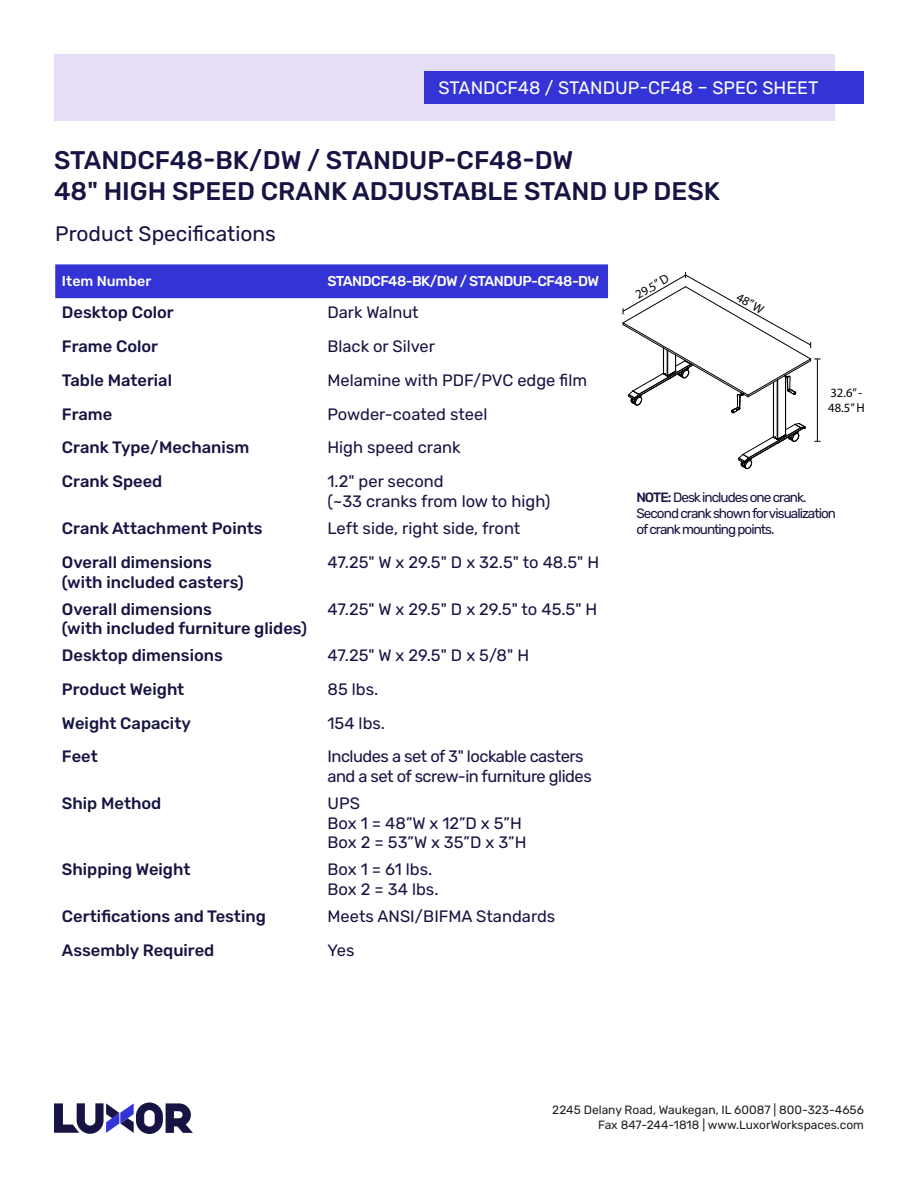
<style>
.page{position:relative;width:918px;height:1188px;background:#fff}
.page>*{position:absolute;margin:0;border:0;box-sizing:border-box;transform-origin:0 0}
.t1{font:500 25.5px "Rubik";color:#171443}
.t2{font:21px "Rubik";color:#171443}
.t3{font:18px "Rubik";color:#fff}
.t4{font:16.5px/19.8px "Rubik";color:#171443}
.t5{font:500 16.5px/19.8px "Rubik";color:#171443}
.t6{font:16.5px/19.8px "Rubik";letter-spacing:-.03em;color:#171443}
.t7{font:500 14.25px "Rubik";letter-spacing:-.04em;color:#fff}
.t8{font:500 14.25px "Rubik";color:#fff}
.t9{font:13.5px/16.2px "Rubik";letter-spacing:-.07em;color:#171443}
.t10{font:12.75px/15.1px "Myriad Pro";color:#000}
.t11{font:12px/14.4px "Rubik";color:#231f20;text-align:right}
.s1{font-weight:500}
</style>
<div class="page">
<div style="left:55px;top:264px;width:553px;height:34px;background:#3333d6"></div>
<div style="left:54px;top:54px;width:781px;height:67px;background:#e5def6"></div>
<div style="left:424px;top:71px;width:440px;height:33px;background:#3333d6"></div>
<hr style="left:785px;top:376px;width:1px;height:59px;background:#000">
<hr style="left:777px;top:380px;width:1px;height:59px;background:#000">
<hr style="left:773px;top:382px;width:1px;height:55px;background:#000">
<svg style="left:738px;top:423px;width:68px;height:46px"></svg>
<hr style="left:817px;top:359px;width:1px;height:82px;background:#000">
<svg style="left:623px;top:272px;width:197px;height:142px"></svg>
<svg style="left:54px;top:1102px;width:139px;height:32px"></svg>
<p class="t3" style="left:438px;top:77px;width:382px">STANDCF48 / STANDUP-CF48 – SPEC SHEET</p>
<p class="t1" style="left:54px;top:146px;width:521px">STANDCF48-BK/DW / STANDUP-CF48-DW</p>
<p class="t1" style="left:54px;top:176px;width:667px">48" HIGH SPEED CRANK ADJUSTABLE STAND UP DESK</p>
<p class="t2" style="left:55px;top:222px;width:222px">Product Specifications</p>
<p class="t8" style="left:62px;top:273px;width:91px">Item Number</p>
<p class="t7" style="left:328px;top:273px;width:273px">STANDCF48-BK/DW / STANDUP-CF48-DW</p>
<p class="t5" style="left:62px;top:303px;width:113px">Desktop Color</p>
<p class="t4" style="left:328px;top:303px;width:93px">Dark Walnut</p>
<p class="t5" style="left:62px;top:337px;width:98px">Frame Color</p>
<p class="t4" style="left:328px;top:337px;width:109px">Black or Silver</p>
<p class="t5" style="left:62px;top:371px;width:112px">Table Material</p>
<p class="t4" style="left:328px;top:371px;width:261px">Melamine with PDF/PVC edge film</p>
<p class="t5" style="left:62px;top:405px;width:52px">Frame</p>
<p class="t4" style="left:328px;top:405px;width:161px">Powder-coated steel</p>
<p class="t5" style="left:62px;top:438px;width:189px">Crank Type/Mechanism</p>
<p class="t4" style="left:328px;top:438px;width:135px">High speed crank</p>
<p class="t5" style="left:62px;top:472px;width:102px">Crank Speed</p>
<p class="t4" style="left:328px;top:472px;width:118px">1.2" per second</p>
<p class="t4" style="left:328px;top:492px;width:224px">(~33 cranks from low to high)</p>
<p class="t5" style="left:62px;top:519px;width:202px">Crank Attachment Points</p>
<p class="t4" style="left:328px;top:519px;width:194px">Left side, right side, front</p>
<p class="t5" style="left:62px;top:553px;width:183px">Overall dimensions (with included casters)</p>
<p class="t4" style="left:328px;top:553px;width:273px">47.25" W x 29.5" D x 32.5" to 48.5" H</p>
<p class="t5" style="left:62px;top:599px;width:246px">Overall dimensions<br>(with included furniture glides)</p>
<p class="t4" style="left:328px;top:599px;width:271px">47.25" W x 29.5" D x 29.5" to 45.5" H</p>
<p class="t5" style="left:62px;top:646px;width:162px">Desktop dimensions</p>
<p class="t4" style="left:328px;top:646px;width:203px">47.25" W x 29.5" D x 5/8" H</p>
<p class="t5" style="left:62px;top:680px;width:124px">Product Weight</p>
<p class="t4" style="left:328px;top:680px;width:52px">85 lbs.</p>
<p class="t5" style="left:62px;top:714px;width:130px">Weight Capacity</p>
<p class="t4" style="left:328px;top:714px;width:59px">154 lbs.</p>
<p class="t5" style="left:62px;top:747px;width:37px">Feet</p>
<p class="t6" style="left:328px;top:747px;width:266px">Includes a set of 3" lockable casters and a set of screw-in furniture glides</p>
<p class="t5" style="left:62px;top:794px;width:101px">Ship Method</p>
<p class="t4" style="left:328px;top:794px;width:34px">UPS</p>
<p class="t4" style="left:328px;top:813px;width:196px">Box 1 = 48”W x 12”D x 5”H</p>
<p class="t4" style="left:328px;top:833px;width:201px">Box 2 = 53”W x 35”D x 3”H</p>
<p class="t5" style="left:62px;top:860px;width:130px">Shipping Weight</p>
<p class="t4" style="left:328px;top:860px;width:112px">Box 1 = 61 lbs.<br>Box 2 = 34 lbs.</p>
<p class="t5" style="left:62px;top:907px;width:205px">Certifications and Testing</p>
<p class="t4" style="left:328px;top:907px;width:229px">Meets ANSI/BIFMA Standards</p>
<p class="t5" style="left:62px;top:941px;width:154px">Assembly Required</p>
<p class="t4" style="left:328px;top:941px;width:28px">Yes</p>
<p class="t10" style="left:632px;top:289px;width:38px;rotate:-30deg">29.5”D</p>
<p class="t10" style="left:741px;top:290px;width:31px;rotate:29deg">48”W</p>
<p class="t10" style="left:828px;top:385px;width:38px">32.6” -<br>48.5” H</p>
<p class="t9" style="left:636px;top:489px;width:201px"><span class="s1">NOTE:</span> Desk includes one crank.<br>Second crank shown for visualization of crank mounting points.</p>
<p class="t11" style="left:552px;top:1103px;width:313px">2245 Delany Road, Waukegan, IL 60087 | 800-323-4656<br>Fax 847-244-1818 | www.LuxorWorkspaces.com</p>
</div>
